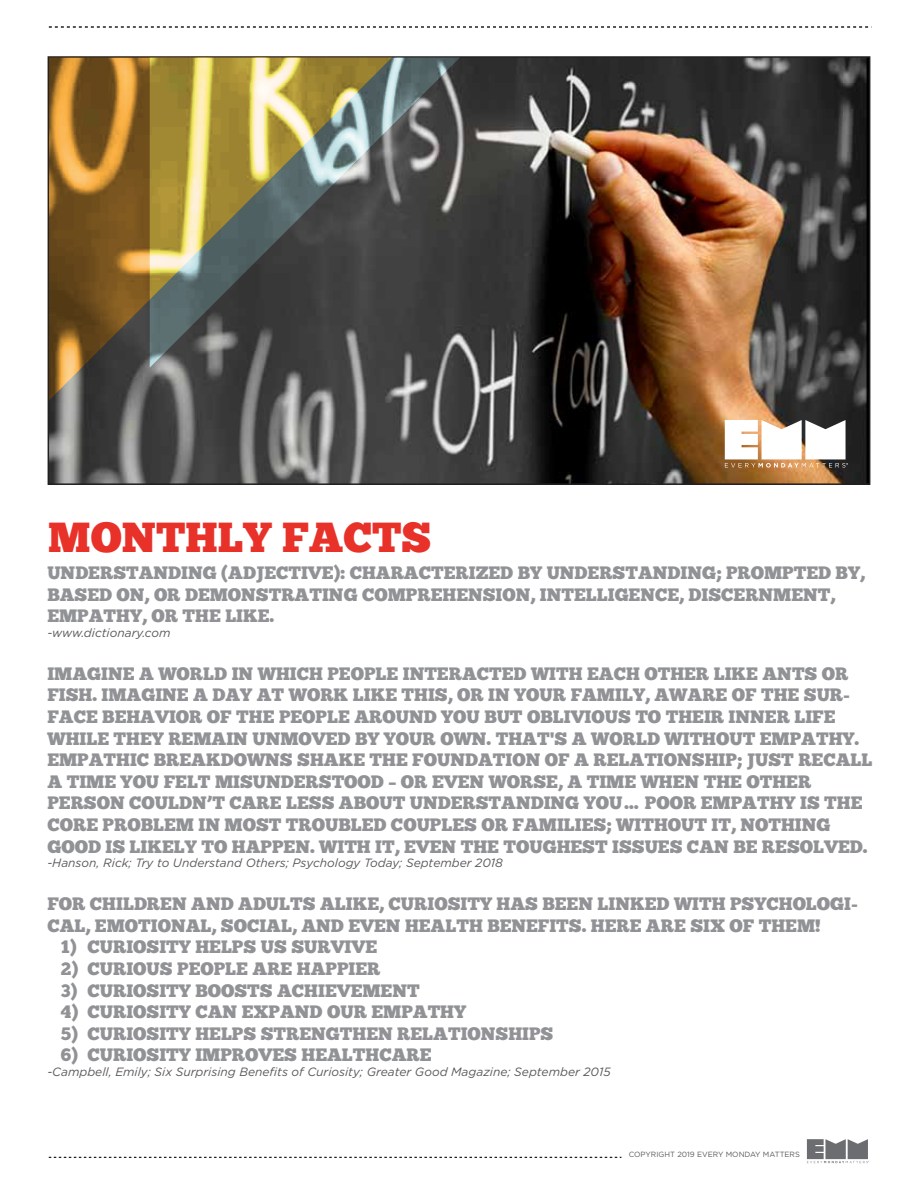
<style>
.page{position:relative;width:918px;height:1188px;background:#fff}
.page>*{position:absolute;margin:0;border:0;box-sizing:border-box;transform-origin:0 0}
.t1{font:42px "Chunk Five";color:#e73129}
.t2{font:18px/21.6px "Chunk Five";color:#909295}
.t3{font:italic 12px "Gotham";color:#59595c}
.t4{font:7.5px "Gotham";color:#5a595c}
</style>
<div class="page">
<img style="left:51px;top:59px;width:816px;height:423px">
<svg style="left:49px;top:1157px;width:572px;height:1px"></svg>
<svg style="left:49px;top:26px;width:820px;height:2px"></svg>
<svg style="left:49px;top:57px;width:343px;height:343px"></svg>
<svg style="left:150px;top:57px;width:310px;height:311px"></svg>
<svg style="left:725px;top:420px;width:123px;height:48px"></svg>
<svg style="left:807px;top:1139px;width:62px;height:24px"></svg>
<h1 class="t1" style="left:48px;top:512px;width:385px">MONTHLY FACTS</h1>
<p class="t2" style="left:47px;top:562px;width:819px">UNDERSTANDING (ADJECTIVE): CHARACTERIZED BY UNDERSTANDING; PROMPTED BY,<br>BASED ON, OR DEMONSTRATING COMPREHENSION, INTELLIGENCE, DISCERNMENT,<br>EMPATHY, OR THE LIKE.</p>
<p class="t3" style="left:47px;top:625px;width:124px">-www.dictionary.com</p>
<p class="t2" style="left:47px;top:663px;width:826px">IMAGINE A WORLD IN WHICH PEOPLE INTERACTED WITH EACH OTHER LIKE ANTS OR FISH. IMAGINE A DAY AT WORK LIKE THIS, OR IN YOUR FAMILY, AWARE OF THE SUR-FACE BEHAVIOR OF THE PEOPLE AROUND YOU BUT OBLIVIOUS TO THEIR INNER LIFE WHILE THEY REMAIN UNMOVED BY YOUR OWN. THAT'S A WORLD WITHOUT EMPATHY.<br>EMPATHIC BREAKDOWNS SHAKE THE FOUNDATION OF A RELATIONSHIP; JUST RECALL A TIME YOU FELT MISUNDERSTOOD – OR EVEN WORSE, A TIME WHEN THE OTHER PERSON COULDN’T CARE LESS ABOUT UNDERSTANDING YOU… POOR EMPATHY IS THE CORE PROBLEM IN MOST TROUBLED COUPLES OR FAMILIES; WITHOUT IT, NOTHING GOOD IS LIKELY TO HAPPEN. WITH IT, EVEN THE TOUGHEST ISSUES CAN BE RESOLVED.</p>
<p class="t3" style="left:47px;top:855px;width:457px">-Hanson, Rick; Try to Understand Others; Psychology Today; September 2018</p>
<p class="t2" style="left:47px;top:893px;width:812px">FOR CHILDREN AND ADULTS ALIKE, CURIOSITY HAS BEEN LINKED WITH PSYCHOLOGI-<br>CAL, EMOTIONAL, SOCIAL, AND EVEN HEALTH BENEFITS. HERE ARE SIX OF THEM!</p>
<p class="t2" style="left:61px;top:936px;width:318px">1) CURIOSITY HELPS US SURVIVE</p>
<p class="t2" style="left:61px;top:958px;width:321px">2) CURIOUS PEOPLE ARE HAPPIER</p>
<p class="t2" style="left:61px;top:980px;width:360px">3) CURIOSITY BOOSTS ACHIEVEMENT</p>
<p class="t2" style="left:61px;top:1001px;width:407px">4) CURIOSITY CAN EXPAND OUR EMPATHY</p>
<p class="t2" style="left:61px;top:1023px;width:494px">5) CURIOSITY HELPS STRENGTHEN RELATIONSHIPS</p>
<p class="t2" style="left:61px;top:1044px;width:372px">6) CURIOSITY IMPROVES HEALTHCARE</p>
<p class="t3" style="left:47px;top:1064px;width:565px">-Campbell, Emily; Six Surprising Benefits of Curiosity; Greater Good Magazine; September 2015</p>
<p class="t4" style="left:629px;top:1150px;width:173px">COPYRIGHT 2019 EVERY MONDAY MATTERS</p>
</div>
